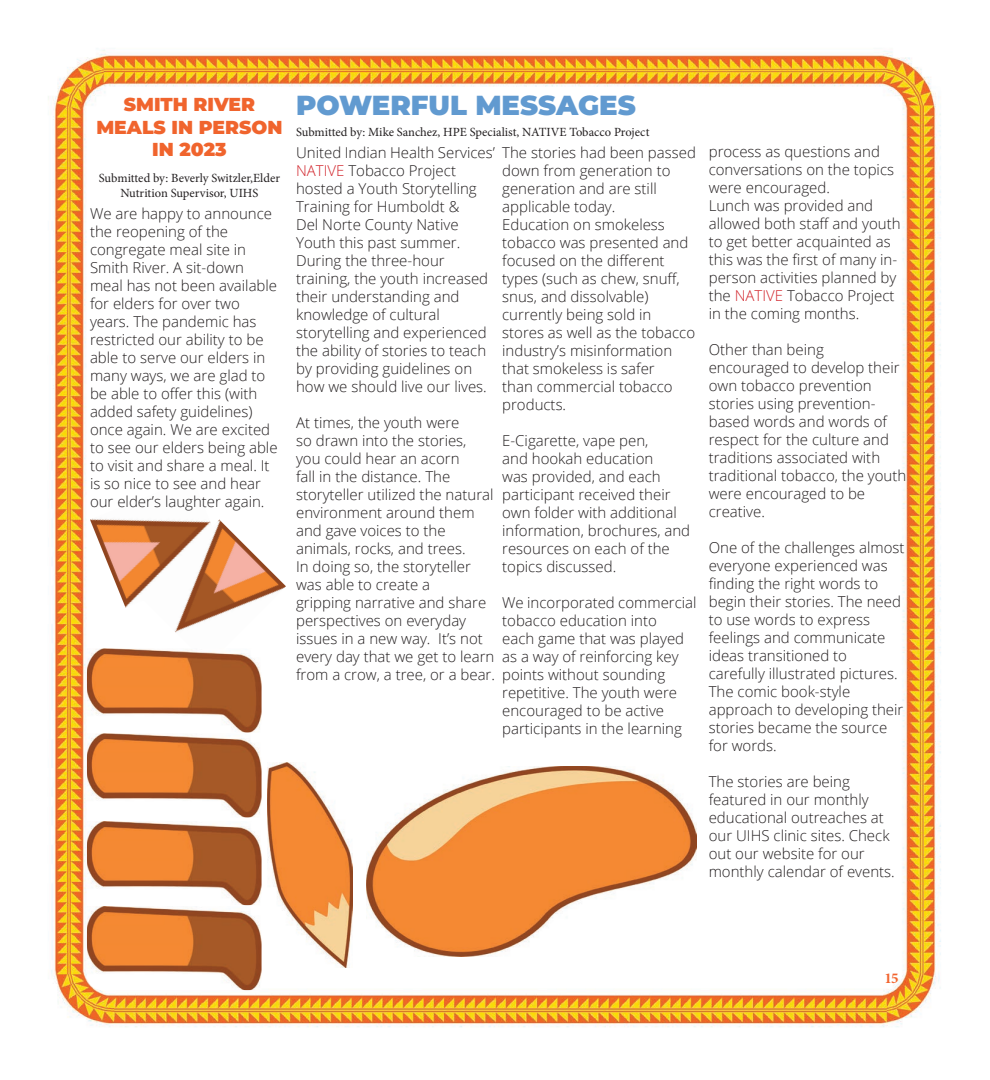
<style>
.page{position:relative;width:990px;height:1080px;background:#fff}
.page>*{position:absolute;margin:0;border:0;box-sizing:border-box;transform-origin:0 0}
.t1{font:900 27.5px "Montserrat";color:#619ad0}
.t2{font:900 18.75px/22.5px "Montserrat";color:#f0642d;text-align:center}
.t3{font:300 15px/18px "Open Sans";color:#231f20}
.t4{font:700 15px "Minion Pro";color:#f2642e}
.t5{font:12.5px/15px "Minion Pro";color:#231f20;text-align:center}
.s1{color:#d1232a}
</style>
<div class="page">
<img style="left:48px;top:49px;width:893px;height:978px">
<img style="left:90px;top:478px;width:138px;height:130px">
<img style="left:141px;top:519px;width:145px;height:146px">
<img style="left:366px;top:767px;width:331px;height:190px">
<img style="left:268px;top:763px;width:84px;height:205px">
<img style="left:87px;top:821px;width:175px;height:169px">
<img style="left:87px;top:648px;width:175px;height:169px">
<p class="t2" style="left:96px;top:92px;width:188px">SMITH RIVER<br>MEALS IN PERSON<br>IN 2023</p>
<p class="t5" style="left:99px;top:171px;width:183px">Submitted by: Beverly Switzler,Elder<br>Nutrition Supervisor, UIHS</p>
<p class="t3" style="left:90px;top:204px;width:189px">We are happy to announce the reopening of the congregate meal site in<br>Smith River. A sit-down meal has not been available for elders for over two years. The pandemic has restricted our ability to be able to serve our elders in many ways, we are glad to be able to offer this (with added safety guidelines) once again. We are excited to see our elders being able to visit and share a meal. It is so nice to see and hear our elder’s laughter again.</p>
<h1 class="t1" style="left:296px;top:84px;width:341px">POWERFUL MESSAGES</h1>
<p class="t5" style="left:296px;top:124px;width:355px">Submitted by: Mike Sanchez, HPE Specialist, NATIVE Tobacco Project</p>
<p class="t3" style="left:296px;top:143px;width:200px">United Indian Health Services’<br><span class="s1">NATIVE</span> Tobacco Project hosted a Youth Storytelling<br>Training for Humboldt &amp;<br>Del Norte County Native<br>Youth this past summer.<br>During the three-hour training, the youth increased their understanding and knowledge of cultural storytelling and experienced the ability of stories to teach by providing guidelines on how we should live our lives.</p>
<p class="t3" style="left:296px;top:413px;width:200px">At times, the youth were<br>so drawn into the stories,<br>you could hear an acorn<br>fall in the distance. The storyteller utilized the natural environment around them and gave voices to the animals, rocks, and trees.<br>In doing so, the storyteller was able to create a<br>gripping narrative and share perspectives on everyday issues in a new way. It’s not every day that we get to learn from a crow, a tree, or a bear.</p>
<p class="t3" style="left:502px;top:143px;width:195px">The stories had been passed down from generation to generation and are still applicable today.<br>Education on smokeless tobacco was presented and focused on the different types (such as chew, snuff, snus, and dissolvable) currently being sold in stores as well as the tobacco industry’s misinformation that smokeless is safer<br>than commercial tobacco products.</p>
<p class="t3" style="left:502px;top:431px;width:190px">E-Cigarette, vape pen,<br>and hookah education<br>was provided, and each participant received their own folder with additional information, brochures, and resources on each of the topics discussed.</p>
<p class="t3" style="left:502px;top:593px;width:196px">We incorporated commercial tobacco education into<br>each game that was played as a way of reinforcing key points without sounding repetitive. The youth were encouraged to be active participants in the learning</p>
<p class="t3" style="left:709px;top:142px;width:193px">process as questions and conversations on the topics were encouraged.<br>Lunch was provided and allowed both staff and youth to get better acquainted as this was the first of many in&shy;person activities planned by the <span class="s1">NATIVE</span> Tobacco Project in the coming months.</p>
<p class="t3" style="left:709px;top:340px;width:199px">Other than being encouraged to develop their own tobacco prevention stories using prevention&shy;based words and words of respect for the culture and traditions associated with traditional tobacco, the youth were encouraged to be creative.</p>
<p class="t3" style="left:709px;top:538px;width:197px">One of the challenges almost everyone experienced was finding the right words to begin their stories. The need to use words to express feelings and communicate ideas transitioned to carefully illustrated pictures.<br>The comic book-style approach to developing their stories became the source for words.</p>
<p class="t3" style="left:709px;top:772px;width:188px">The stories are being featured in our monthly educational outreaches at our UIHS clinic sites. Check out our website for our monthly calendar of events.</p>
<p class="t4" style="left:885px;top:967px;width:16px">15</p>
</div>
